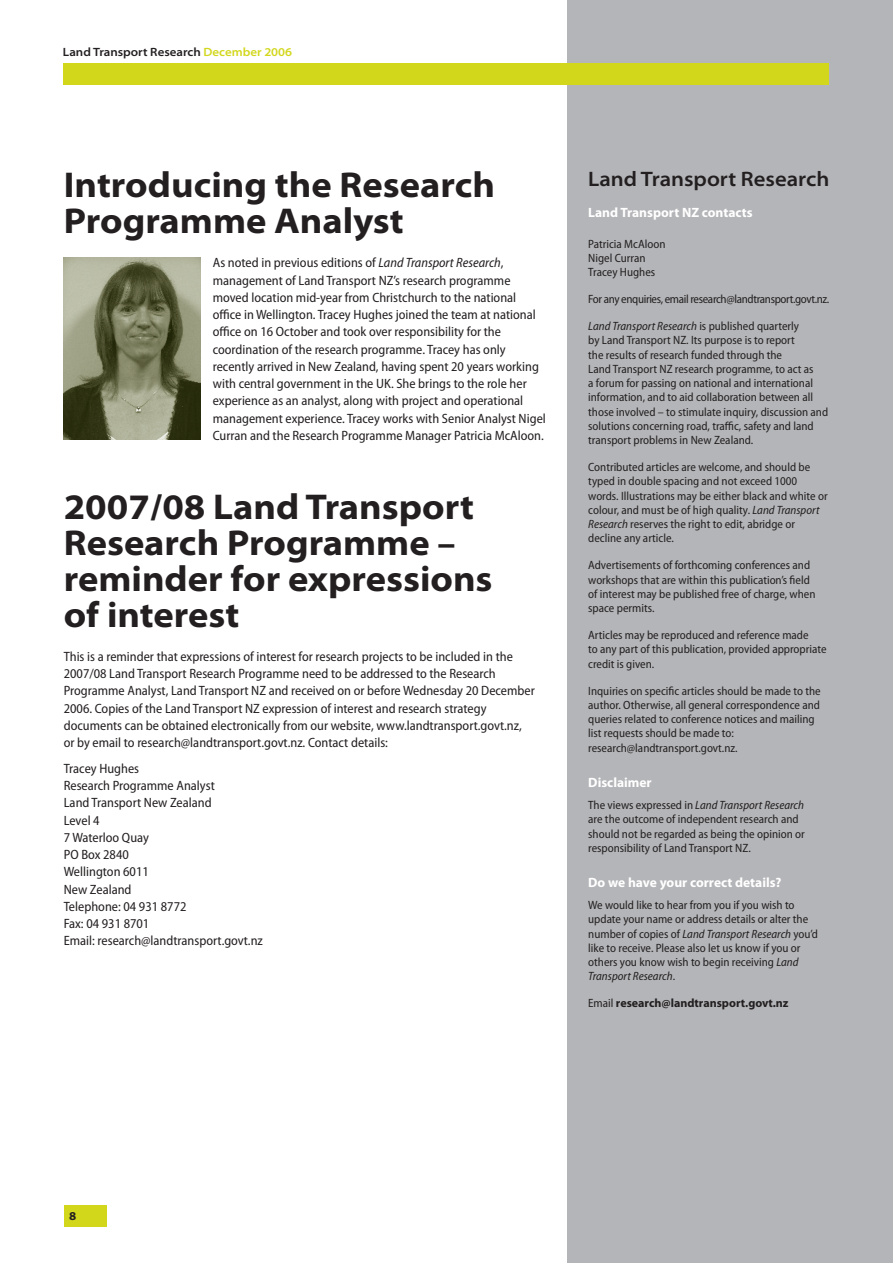
<style>
.page{position:relative;width:893px;height:1263px;background:#fff}
.page>*{position:absolute;margin:0;border:0;box-sizing:border-box;transform-origin:0 0}
.t1{font:700 semi-expanded 36px/36px "Myriad Pro";color:#231f20}
.t2{font:600 semi-expanded 21px "Myriad Pro";color:#231f20}
.t3{font:semi-condensed 13.5px/17.2px "Myriad Pro";color:#231f20}
.t4{font:700 13.5px "Myriad Pro";color:#fff}
.t5{font:semi-condensed 12px/14.2px "Myriad Pro";color:#231f20}
.t6{font:semi-condensed 12px "Myriad Pro";letter-spacing:-.03em;color:#231f20}
.t7{font:700 12px "Myriad Pro";color:#231f20}
.t8{font:600 semi-expanded 12px "Myriad Pro";color:#231f20}
.t9{font:700 semi-expanded 12px "Myriad Pro";color:#231f20}
.s1{color:#d2d71c}
.s2{font-style:italic}
.s3{font-weight:400;font-stretch:semi-condensed}
</style>
<div class="page">
<div style="left:64px;top:1205px;width:42px;height:22px;background:#d2d71c"></div>
<div style="left:567px;top:0;width:326px;height:1263px;background:#b4b5b8"></div>
<div style="left:64px;top:64px;width:765px;height:21px;background:#d2d71c"></div>
<img style="left:64px;top:258px;width:136px;height:182px">
<p class="t8" style="left:63px;top:45px;width:231px">Land Transport Research <span class="s1">December 2006</span></p>
<h1 class="t1" style="left:64px;top:167px;width:433px">Introducing the Research<br>Programme Analyst</h1>
<p class="t3" style="left:213px;top:254px;width:335px">As noted in previous editions of <span class="s2">Land Transport Research</span>, management of Land Transport NZ’s research programme moved location mid-year from Christchurch to the national office in Wellington. Tracey Hughes joined the team at national office on 16 October and took over responsibility for the coordination of the research programme. Tracey has only recently arrived in New Zealand, having spent 20 years working with central government in the UK. She brings to the role her experience as an analyst, along with project and operational management experience. Tracey works with Senior Analyst Nigel Curran and the Research Programme Manager Patricia McAloon.</p>
<h1 class="t1" style="left:64px;top:489px;width:430px">2007/08 Land Transport<br>Research Programme – reminder for expressions of interest</h1>
<p class="t3" style="left:64px;top:648px;width:473px">This is a reminder that expressions of interest for research projects to be included in the 2007/08 Land Transport Research Programme need to be addressed to the Research Programme Analyst, Land Transport NZ and received on or before Wednesday 20 December 2006. Copies of the Land Transport NZ expression of interest and research strategy documents can be obtained electronically from our website, www.landtransport.govt.nz, or by email to research@landtransport.govt.nz. Contact details:</p>
<p class="t3" style="left:64px;top:760px;width:201px">Tracey Hughes<br>Research Programme Analyst<br>Land Transport New Zealand<br>Level 4<br>7 Waterloo Quay<br>PO Box 2840<br>Wellington 6011<br>New Zealand<br>Telephone: 04 931 8772<br>Fax: 04 931 8701<br>Email: research@landtransport.govt.nz</p>
<h2 class="t2" style="left:588px;top:167px;width:243px">Land Transport Research</h2>
<p class="t4" style="left:588px;top:204px;width:166px">Land Transport NZ contacts</p>
<p class="t5" style="left:588px;top:237px;width:79px">Patricia McAloon<br>Nigel Curran<br>Tracey Hughes</p>
<p class="t6" style="left:588px;top:292px;width:243px">For any enquiries, email research@landtransport.govt.nz.</p>
<p class="t5" style="left:588px;top:319px;width:241px"><span class="s2">Land Transport Research</span> is published quarterly<br>by Land Transport NZ. Its purpose is to report<br>the results of research funded through the<br>Land Transport NZ research programme, to act as<br>a forum for passing on national and international information, and to aid collaboration between all those involved – to stimulate inquiry, discussion and solutions concerning road, traffic, safety and land transport problems in New Zealand.</p>
<p class="t5" style="left:588px;top:460px;width:241px">Contributed articles are welcome, and should be typed in double spacing and not exceed 1000 words. Illustrations may be either black and white or colour, and must be of high quality. <span class="s2">Land Transport Research</span> reserves the right to edit, abridge or decline any article.</p>
<p class="t5" style="left:588px;top:558px;width:229px">Advertisements of forthcoming conferences and workshops that are within this publication’s field of interest may be published free of charge, when space permits.</p>
<p class="t5" style="left:588px;top:628px;width:240px">Articles may be reproduced and reference made<br>to any part of this publication, provided appropriate credit is given.</p>
<p class="t5" style="left:588px;top:684px;width:234px">Inquiries on specific articles should be made to the author. Otherwise, all general correspondence and queries related to conference notices and mailing list requests should be made to: research@landtransport.govt.nz.</p>
<p class="t4" style="left:588px;top:774px;width:65px">Disclaimer</p>
<p class="t5" style="left:588px;top:798px;width:218px">The views expressed in <span class="s2">Land Transport Research </span>are the outcome of independent research and should not be regarded as being the opinion or responsibility of Land Transport NZ.</p>
<p class="t4" style="left:588px;top:874px;width:195px">Do we have your correct details?</p>
<p class="t5" style="left:588px;top:898px;width:231px">We would like to hear from you if you wish to update your name or address details or alter the number of copies of <span class="s2">Land Transport Research</span> you’d like to receive. Please also let us know if you or others you know wish to begin receiving <span class="s2">Land Transport Research</span>.</p>
<p class="t7" style="left:588px;top:995px;width:202px"><span class="s3">Email</span> research@landtransport.govt.nz</p>
<p class="t9" style="left:69px;top:1209px;width:9px">8</p>
</div>
